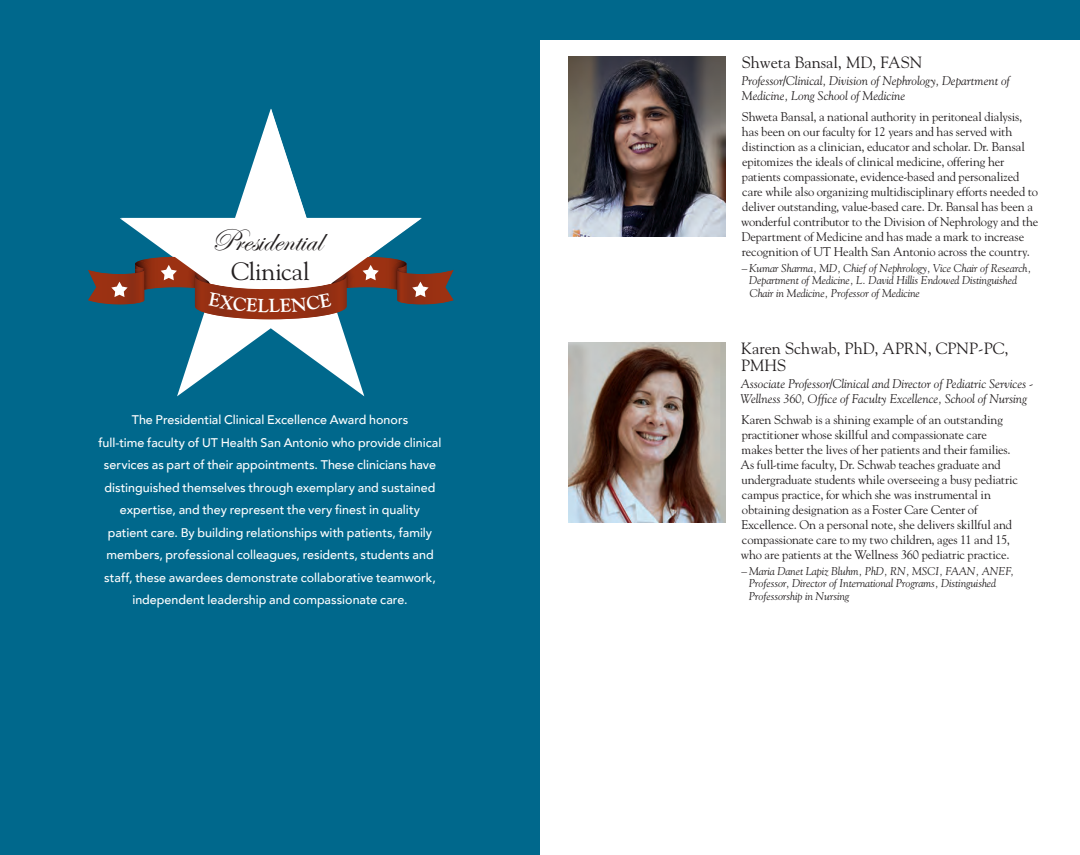
<style>
.page{position:relative;width:1080px;height:855px;background:#fff}
.page>*{position:absolute;margin:0;border:0;box-sizing:border-box;transform-origin:0 0}
.t1{font:32.12px "Edwardian Script ITC";color:#231f20}
.award_name{font:25px "Goudy Std";letter-spacing:-.02em;color:#231f20}
.recipient_name{font:16.25px/17.5px "Goudy Std";color:#231f20}
.co-worker_quote{font:12.5px/15px "Goudy Std";letter-spacing:-.01em;color:#231f20}
.award_description_20{font:500 12.5px/22.5px "Avenir";color:#fff;text-align:center}
.recipient_dept{font:italic 12.5px/15px "Goudy Std";color:#231f20}
.t2{font:italic 11.25px/12.5px "Goudy Std";letter-spacing:-.01em;color:#231f20}
</style>
<div class="page">
<img style="left:568px;top:56px;width:158px;height:180px">
<div style="left:0;top:0;width:540px;height:855px;background:#00688c"></div>
<div style="left:540px;top:0;width:540px;height:39px;background:#00688c"></div>
<svg style="left:177px;top:319px;width:188px;height:77px"></svg>
<img style="left:568px;top:343px;width:158px;height:180px">
<svg style="left:88px;top:109px;width:366px;height:210px"></svg>
<p class="t1" style="left:211px;top:223px;width:112px">Presidential</p>
<p class="award_name" style="left:231px;top:256px;width:80px">Clinical</p>
<p class="award_description_20" style="left:99px;top:408px;width:344px">The Presidential Clinical Excellence Award honors<br>full-time faculty of UT Health San Antonio who provide clinical services as part of their appointments. These clinicians have distinguished themselves through exemplary and sustained expertise, and they represent the very finest in quality patient care. By building relationships with patients, family members, professional colleagues, residents, students and staff, these awardees demonstrate collaborative teamwork, independent leadership and compassionate care.</p>
<p class="recipient_name" style="left:742px;top:54px;width:182px">Shweta Bansal, MD, FASN</p>
<p class="recipient_dept" style="left:741px;top:73px;width:270px">Professor/Clinical, Division of Nephrology, Department of<br>Medicine, Long School of Medicine</p>
<p class="co-worker_quote" style="left:741px;top:109px;width:299px">Shweta Bansal, a national authority in peritoneal dialysis, has been on our faculty for 12 years and has served with distinction as a clinician, educator and scholar. Dr. Bansal epitomizes the ideals of clinical medicine, offering her patients compassionate, evidence-based and personalized care while also organizing multidisciplinary efforts needed to deliver outstanding, value-based care. Dr. Bansal has been a wonderful contributor to the Division of Nephrology and the Department of Medicine and has made a mark to increase recognition of UT Health San Antonio across the country.</p>
<p class="t2" style="left:749px;top:262px;width:284px;text-indent:-8px">– Kumar Sharma, MD, Chief of Nephrology, Vice Chair of Research,<br>Department of Medicine, L. David Hillis Endowed Distinguished<br>Chair in Medicine, Professor of Medicine</p>
<p class="recipient_name" style="left:741px;top:339px;width:269px">Karen Schwab, PhD, APRN, CPNP-PC,<br>PMHS</p>
<p class="recipient_dept" style="left:741px;top:376px;width:294px">Associate Professor/Clinical and Director of Pediatric Services -<br>Wellness 360, Office of Faculty Excellence, School of Nursing</p>
<p class="co-worker_quote" style="left:741px;top:412px;width:279px">Karen Schwab is a shining example of an outstanding practitioner whose skillful and compassionate care makes better the lives of her patients and their families.<br>As full-time faculty, Dr. Schwab teaches graduate and undergraduate students while overseeing a busy pediatric campus practice, for which she was instrumental in obtaining designation as a Foster Care Center of Excellence. On a personal note, she delivers skillful and compassionate care to my two children, ages 11 and 15, who are patients at the Wellness 360 pediatric practice.</p>
<p class="t2" style="left:749px;top:564px;width:266px;text-indent:-7px">– Maria Danet Lapiz Bluhm, PhD, RN, MSCI, FAAN, ANEF,<br>Professor, Director of International Programs, Distinguished<br>Professorship in Nursing</p>
</div>
